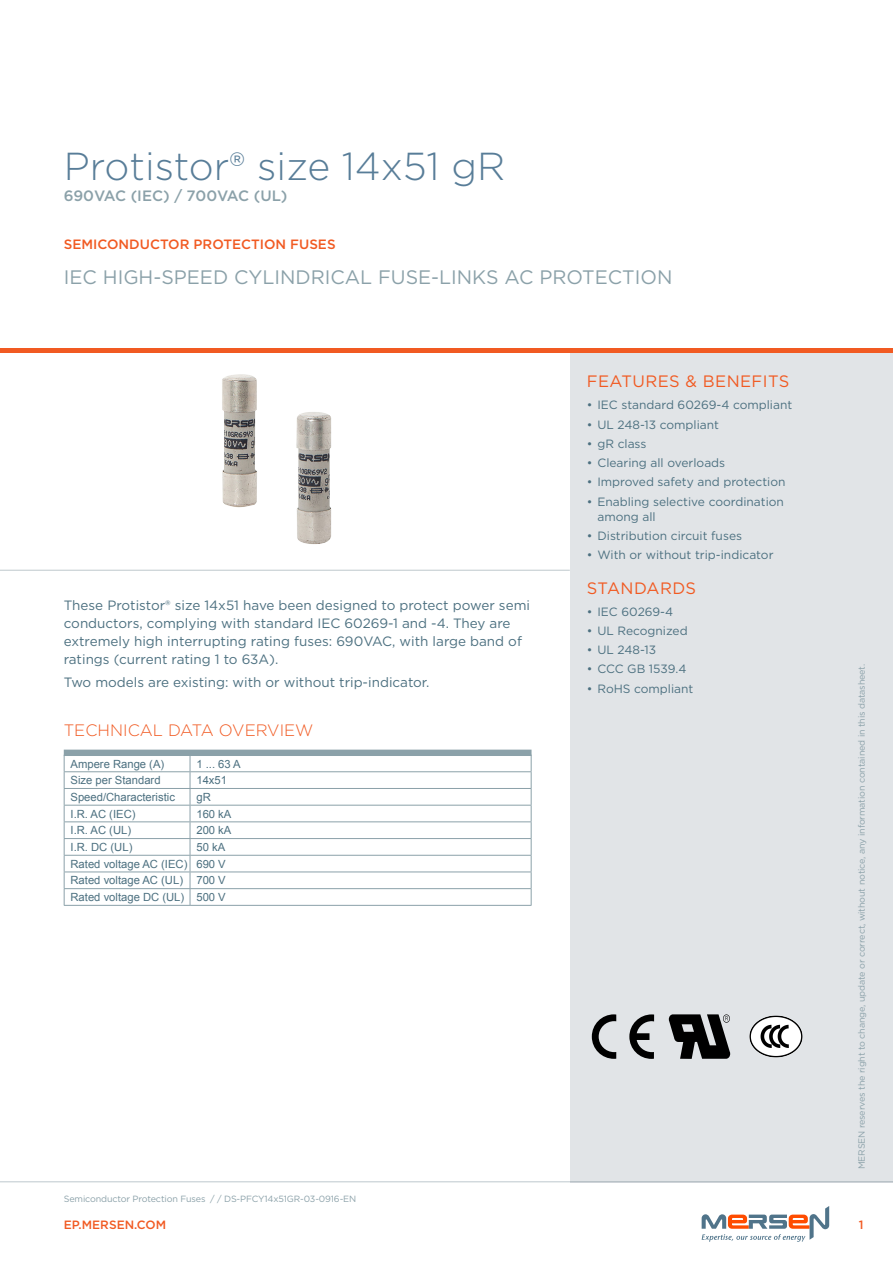
<style>
.page{position:relative;width:893px;height:1263px;background:#fff}
.page>*{position:absolute;margin:0;border:0;box-sizing:border-box;transform-origin:0 0}
.t1{font:300 39px "Gotham";color:#587d98}
.t2{font:19.5px "Gotham";color:#8ba1a9}
.t3{font:16.5px "Gotham";letter-spacing:.025em;color:#f15a22}
.t4{font:300 16.5px "Gotham";color:#f15a22}
.t5{font:500 15px "Gotham";color:#8ba1a9}
.t6{font:13.5px/18px "Gotham";color:#4c7080}
.t7{font:500 13.5px "Gotham";color:#f15a22}
.t8{font:12px/15px "Gotham";color:#4c7080}
.t9{font:500 12px "Gotham";color:#f15a22}
.t10{font:11.25px/16.6px "Arial";color:#4c7080;text-align:justify}
.t11{font:9px "Gotham";letter-spacing:-.015em;color:#8ba1a9}
</style>
<div class="page">
<hr style="left:0;top:1181px;width:893px;height:1px;background:#bec8cd">
<div style="left:570px;top:353px;width:323px;height:829px;background:#e1e4e7"></div>
<hr style="left:0;top:349px;width:893px;height:4px;background:#f15a22">
<hr style="left:0;top:570px;width:570px;height:1px;background:#bec8cd">
<svg style="left:629px;top:1014px;width:25px;height:45px"></svg>
<svg style="left:592px;top:1014px;width:24px;height:45px"></svg>
<img style="left:749px;top:1015px;width:54px;height:43px">
<svg style="left:669px;top:1014px;width:61px;height:45px"></svg>
<svg style="left:702px;top:1206px;width:127px;height:36px"></svg>
<div style="left:64px;top:750px;width:467px;height:6px;background:#8ba1a9"></div>
<hr style="left:64px;top:771px;width:126px;height:1px;background:#8ba1a9">
<hr style="left:190px;top:771px;width:341px;height:1px;background:#8ba1a9">
<hr style="left:64px;top:788px;width:126px;height:1px;background:#8ba1a9">
<hr style="left:190px;top:788px;width:341px;height:1px;background:#8ba1a9">
<hr style="left:64px;top:805px;width:126px;height:1px;background:#8ba1a9">
<hr style="left:190px;top:805px;width:341px;height:1px;background:#8ba1a9">
<hr style="left:64px;top:821px;width:126px;height:1px;background:#8ba1a9">
<hr style="left:190px;top:821px;width:341px;height:1px;background:#8ba1a9">
<hr style="left:64px;top:838px;width:126px;height:1px;background:#8ba1a9">
<hr style="left:190px;top:838px;width:341px;height:1px;background:#8ba1a9">
<hr style="left:64px;top:855px;width:126px;height:1px;background:#8ba1a9">
<hr style="left:190px;top:855px;width:341px;height:1px;background:#8ba1a9">
<hr style="left:64px;top:871px;width:126px;height:1px;background:#8ba1a9">
<hr style="left:190px;top:871px;width:341px;height:1px;background:#8ba1a9">
<hr style="left:64px;top:888px;width:126px;height:1px;background:#8ba1a9">
<svg style="left:64px;top:756px;width:1px;height:149px"></svg>
<hr style="left:64px;top:905px;width:126px;height:1px;background:#8ba1a9">
<hr style="left:190px;top:888px;width:341px;height:1px;background:#8ba1a9">
<svg style="left:190px;top:756px;width:1px;height:149px"></svg>
<svg style="left:531px;top:755px;width:1px;height:150px"></svg>
<hr style="left:190px;top:905px;width:341px;height:1px;background:#8ba1a9">
<img style="left:222px;top:374px;width:109px;height:170px">
<h1 class="t1" style="left:64px;top:142px;width:443px">Protistor® size 14x51 gR</h1>
<p class="t5" style="left:64px;top:186px;width:225px">690VAC (IEC) / 700VAC (UL)</p>
<p class="t7" style="left:64px;top:235px;width:273px">SEMICONDUCTOR PROTECTION FUSES</p>
<h2 class="t2" style="left:64px;top:264px;width:610px">IEC HIGH-SPEED CYLINDRICAL FUSE-LINKS AC PROTECTION</h2>
<p class="t6" style="left:64px;top:596px;width:468px">These Protistor® size 14x51 have been designed to protect power semi conductors, complying with standard IEC 60269-1 and -4. They are extremely high interrupting rating fuses: 690VAC, with large band of ratings (current rating 1 to 63A).</p>
<p class="t6" style="left:64px;top:672px;width:367px">Two models are existing: with or without trip-indicator.</p>
<h3 class="t4" style="left:64px;top:720px;width:251px">TECHNICAL DATA OVERVIEW</h3>
<p class="t10" style="left:71px;top:755px;width:95px">Ampere Range (A)</p>
<p class="t10" style="left:196px;top:755px;width:46px">1 ... 63 A</p>
<p class="t10" style="left:71px;top:772px;width:92px">Size per Standard</p>
<p class="t10" style="left:196px;top:772px;width:32px">14x51</p>
<p class="t10" style="left:71px;top:789px;width:106px">Speed/Characteristic</p>
<p class="t10" style="left:196px;top:789px;width:16px">gR</p>
<p class="t10" style="left:71px;top:805px;width:67px">I.R. AC (IEC)</p>
<p class="t10" style="left:196px;top:805px;width:37px">160 kA</p>
<p class="t10" style="left:71px;top:822px;width:62px">I.R. AC (UL)</p>
<p class="t10" style="left:196px;top:822px;width:37px">200 kA</p>
<p class="t10" style="left:71px;top:839px;width:63px">I.R. DC (UL)</p>
<p class="t10" style="left:71px;top:839px;width:157px;text-indent:126px">50 kA Rated voltage AC (IEC) 690 V Rated voltage AC (UL) 700 V Rated voltage DC (UL) 500 V</p>
<h3 class="t3" style="left:587px;top:371px;width:204px">FEATURES &amp; BENEFITS</h3>
<p class="t8" style="left:587px;top:397px;width:207px">• IEC standard 60269-4 compliant</p>
<p class="t8" style="left:587px;top:417px;width:134px">• UL 248-13 compliant</p>
<p class="t8" style="left:587px;top:436px;width:61px">• gR class</p>
<p class="t8" style="left:587px;top:455px;width:140px">• Clearing all overloads</p>
<p class="t8" style="left:587px;top:474px;width:200px">• Improved safety and protection</p>
<p class="t8" style="left:597px;top:494px;width:188px;text-indent:-11px">• Enabling selective coordination among all</p>
<p class="t8" style="left:587px;top:528px;width:157px">• Distribution circuit fuses</p>
<p class="t8" style="left:587px;top:547px;width:188px">• With or without trip-indicator</p>
<h3 class="t3" style="left:587px;top:577px;width:111px">STANDARDS</h3>
<p class="t8" style="left:587px;top:603px;width:88px">• IEC 60269-4</p>
<p class="t8" style="left:587px;top:623px;width:102px">• UL Recognized</p>
<p class="t8" style="left:587px;top:642px;width:71px">• UL 248-13</p>
<p class="t8" style="left:587px;top:661px;width:101px">• CCC GB 1539.4</p>
<p class="t8" style="left:587px;top:680px;width:108px">• RoHS compliant</p>
<p class="t11" style="left:856px;top:1169px;width:507px;rotate:-90deg">MERSEN reserves the right to change, update or correct, without notice, any information contained in this datasheet.</p>
<p class="t11" style="left:64px;top:1193px;width:294px">Semiconductor Protection Fuses / / DS-PFCY14x51GR-03-0916-EN</p>
<p class="t9" style="left:64px;top:1217px;width:104px">EP.MERSEN.COM</p>
<p class="t9" style="left:859px;top:1217px;width:6px">1</p>
</div>
